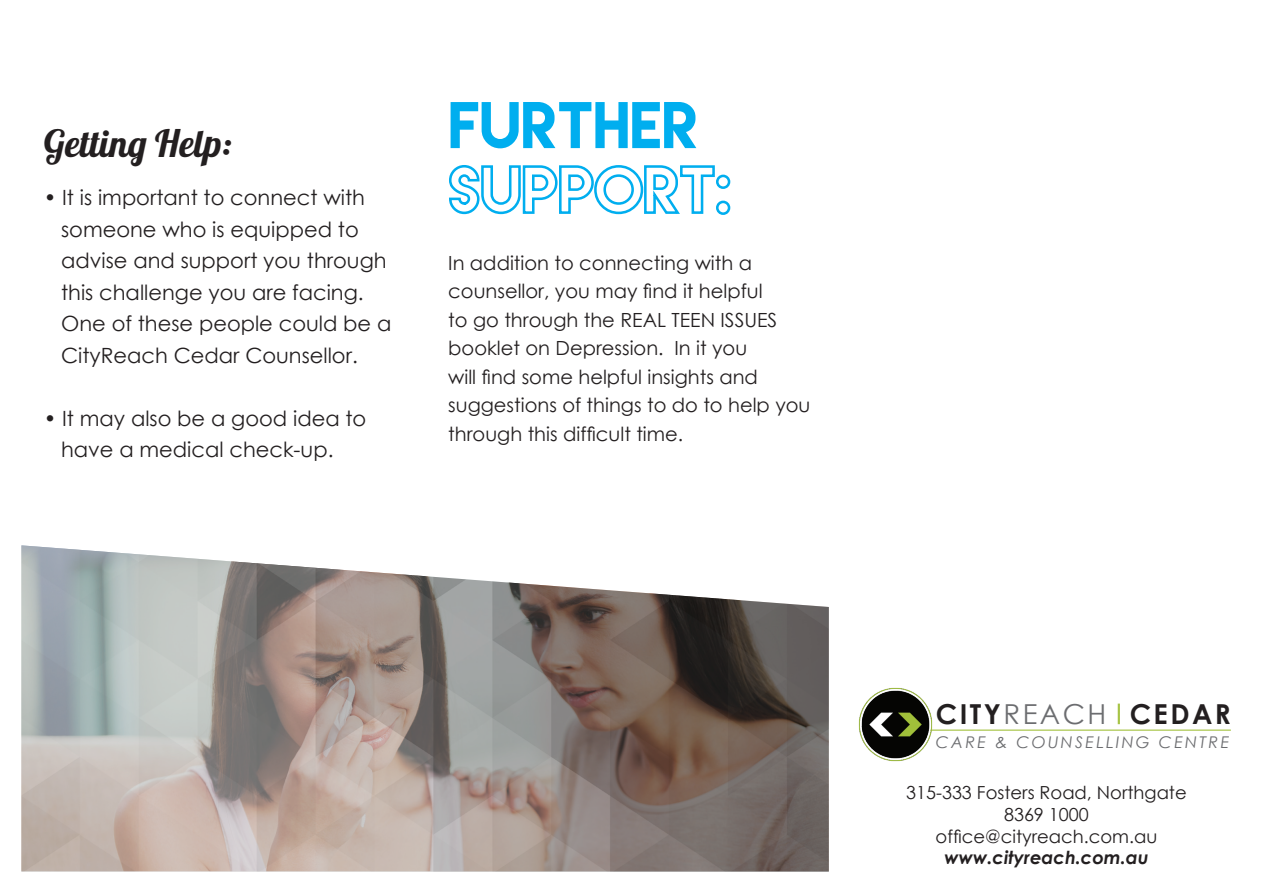
<style>
.page{position:relative;width:1263px;height:893px;background:#fff}
.page>*{position:absolute;margin:0;border:0;box-sizing:border-box;transform-origin:0 0}
.t1{font:58.5px "Lemon Milk";color:#00aeef}
.t2{font:37.5px "Lobster 1.4";color:#231f20}
.t3{font:700 27.45px "Century Gothic";letter-spacing:.09em;color:#231f20}
.t4{font:21px/31.5px "Century Gothic";color:#231f20}
.t5{font:19.5px/28.5px "Century Gothic";color:#231f20}
.t6{font:18px/21.6px "Century Gothic";color:#231f20;text-align:center}
.t7{font:italic 700 18px "Century Gothic";color:#231f20}
.t8{font:italic 16.2px "Century Gothic";letter-spacing:.14em;color:#6c6d70}
.s1{font-weight:400;color:#6c6d70}
</style>
<div class="page">
<img style="left:858px;top:687px;width:80px;height:75px">
<hr style="left:930px;top:730px;width:301px;height:1px;background:#a1c03a">
<svg style="left:449px;top:165px;width:282px;height:50px"></svg>
<img style="left:21px;top:545px;width:808px;height:327px">
<h2 class="t2" style="left:44px;top:120px;width:190px">Getting Help:</h2>
<p class="t4" style="left:61px;top:182px;width:332px;text-indent:-17px">• It is important to connect with someone who is equipped to advise and support you through this challenge you are facing.<br>One of these people could be a<br>CityReach Cedar Counsellor.</p>
<p class="t4" style="left:61px;top:402px;width:307px;text-indent:-17px">• It may also be a good idea to have a medical check-up.</p>
<h1 class="t1" style="left:448px;top:85px;width:252px">FURTHER</h1>
<p class="t5" style="left:448px;top:248px;width:364px">In addition to connecting with a counsellor, you may find it helpful<br>to go through the REAL TEEN ISSUES booklet on Depression. In it you<br>will find some helpful insights and suggestions of things to do to help you through this difficult time.</p>
<h3 class="t3" style="left:936px;top:693px;width:297px">CITY<span class="s1">REACH</span><sup>|</sup> CEDAR</h3>
<p class="t8" style="left:936px;top:731px;width:295px">CARE &amp; COUNSELLING CENTRE</p>
<p class="t6" style="left:906px;top:782px;width:282px">315-333 Fosters Road, Northgate<br>8369 1000 office@cityreach.com.au</p>
<p class="t7" style="left:944px;top:844px;width:206px">www.cityreach.com.au</p>
</div>
